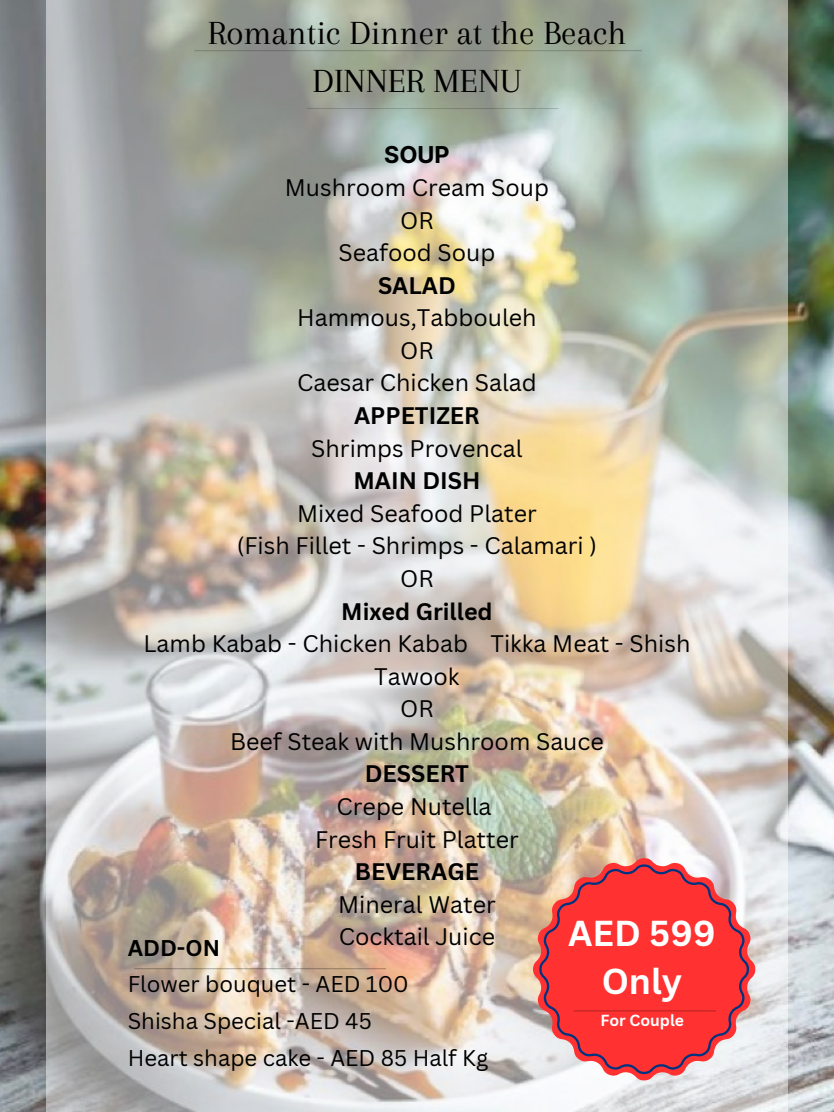
<style>
.page{position:relative;width:834px;height:1112px;background:#fff}
.page>*{position:absolute;margin:0;border:0;box-sizing:border-box;transform-origin:0 0}
.t1{font:700 35.1px "Canva Sans";color:#fff}
.t2{font:35.07px "Arapey";color:#000}
.t3{font:23.27px/32.5px "Canva Sans";color:#000;text-align:center}
.t4{font:700 23.27px "Canva Sans";color:#000}
.t5{font:700 23.27px "Inter";color:#000}
.t6{font:22.12px "Canva Sans";color:#000}
.t7{font:700 22.12px "Canva Sans";color:#000}
.t8{font:700 15.61px "Canva Sans";color:#fff}
</style>
<div class="page">
<img style="left:0;top:0;width:833px;height:1111px">
<img style="left:46px;top:0;width:741px;height:1111px">
<hr style="left:194px;top:50px;width:448px;height:1px;background:#000">
<hr style="left:134px;top:967px;width:252px;height:2px;background:#000">
<svg style="left:533px;top:857px;width:222px;height:223px"></svg>
<svg style="left:538px;top:863px;width:212px;height:211px;background:#f05153"></svg>
<hr style="left:307px;top:108px;width:251px;height:1px;background:#000">
<hr style="left:573px;top:1010px;width:143px;height:1px;background:#000">
<p class="t2" style="left:208px;top:14px;width:420px">Romantic Dinner at the Beach</p>
<p class="t2" style="left:312px;top:62px;width:210px">DINNER MENU</p>
<p class="t5" style="left:384px;top:141px;width:67px">SOUP</p>
<p class="t3" style="left:285px;top:171px;width:266px">Mushroom Cream Soup</p>
<p class="t3" style="left:400px;top:203px;width:35px">OR</p>
<p class="t3" style="left:338px;top:236px;width:158px">Seafood Soup</p>
<p class="t4" style="left:378px;top:269px;width:79px">SALAD</p>
<p class="t3" style="left:297px;top:301px;width:241px">Hammous,Tabbouleh</p>
<p class="t3" style="left:400px;top:333px;width:35px">OR</p>
<p class="t3" style="left:297px;top:366px;width:241px">Caesar Chicken Salad</p>
<p class="t4" style="left:354px;top:399px;width:127px">APPETIZER</p>
<p class="t3" style="left:311px;top:431px;width:213px">Shrimps Provencal</p>
<p class="t4" style="left:353px;top:464px;width:128px">MAIN DISH</p>
<p class="t3" style="left:297px;top:496px;width:241px">Mixed Seafood Plater</p>
<p class="t3" style="left:237px;top:529px;width:362px">(Fish Fillet - Shrimps - Calamari )</p>
<p class="t3" style="left:400px;top:561px;width:35px">OR</p>
<p class="t4" style="left:341px;top:594px;width:153px">Mixed Grilled</p>
<p class="t3" style="left:143px;top:626px;width:548px">Lamb Kabab - Chicken Kabab Tikka Meat - Shish<br>Tawook</p>
<p class="t3" style="left:400px;top:691px;width:35px">OR</p>
<p class="t3" style="left:230px;top:724px;width:375px">Beef Steak with Mushroom Sauce</p>
<p class="t4" style="left:365px;top:757px;width:106px">DESSERT</p>
<p class="t3" style="left:336px;top:789px;width:156px">Crepe Nutella</p>
<p class="t3" style="left:315px;top:822px;width:205px">Fresh Fruit Platter</p>
<p class="t4" style="left:355px;top:855px;width:125px">BEVERAGE</p>
<p class="t3" style="left:338px;top:887px;width:159px">Mineral Water</p>
<p class="t3" style="left:339px;top:919px;width:158px">Cocktail Juice</p>
<p class="t1" style="left:568px;top:907px;width:149px">AED 599</p>
<p class="t1" style="left:601px;top:956px;width:82px">Only</p>
<p class="t8" style="left:600px;top:1008px;width:85px">For Couple</p>
<p class="t7" style="left:128px;top:931px;width:94px">ADD-ON</p>
<p class="t6" style="left:128px;top:968px;width:282px">Flower bouquet - AED 100</p>
<p class="t6" style="left:128px;top:1005px;width:245px">Shisha Special -AED 45</p>
<p class="t6" style="left:128px;top:1041px;width:362px">Heart shape cake - AED 85 Half Kg</p>
</div>
